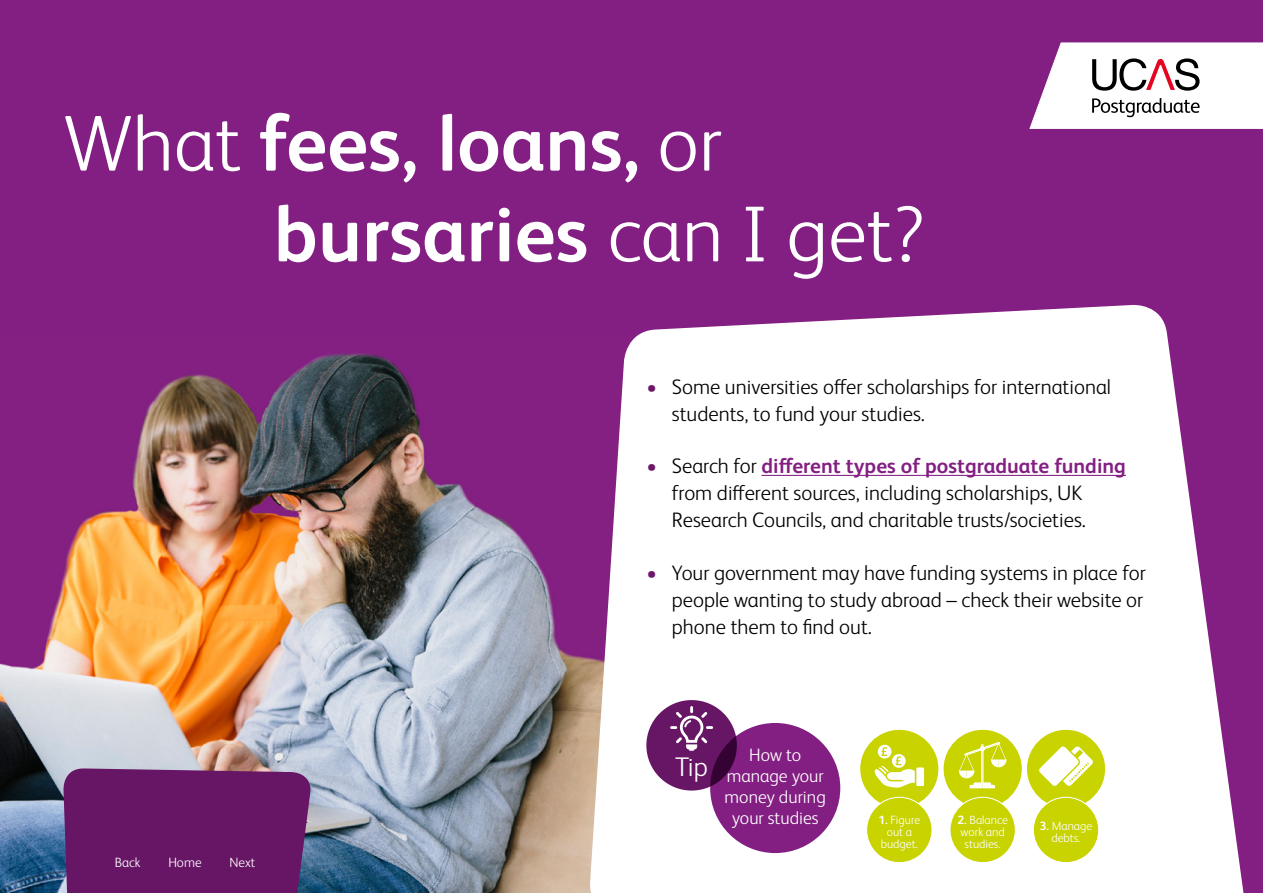
<style>
.page{position:relative;width:1263px;height:893px;background:#831f82}
.page>*{position:absolute;margin:0;border:0;box-sizing:border-box;transform-origin:0 0}
.t1{font:700 79.5px/90.8px "FS Albert Pro";color:#fff}
.t2{font:300 27px "FS Albert Pro";color:#fff}
.t3{font:300 21px/27px "FS Albert Pro";color:#000}
.t4{font:300 18px/21px "FS Albert Pro";color:#fff;text-align:center}
.t5{font:300 13.5px "FS Albert Pro";color:#fff}
.t6{font:300 12px/12px "FS Albert Pro";color:#fff;text-align:center}
.s1{font-weight:300}
.s2{color:#6c176a}
.s3{font-weight:700;color:#831f82}
.s4{font-weight:700}
</style>
<div class="page">
<svg style="left:1029px;top:43px;width:234px;height:86px;background:#e4dae2"></svg>
<img style="left:0;top:353px;width:588px;height:540px">
<div style="left:63px;top:768px;width:250px;height:125px;background:#671565"></div>
<svg style="left:588px;top:304px;width:656px;height:589px;background:#efe3ef"></svg>
<hr style="left:761px;top:475px;width:365px;height:1px;background:#831f82">
<div style="left:646px;top:700px;width:91px;height:91px;background:#671565;border-radius:50%"></div>
<svg style="left:670px;top:706px;width:43px;height:45px"></svg>
<div style="left:710px;top:723px;width:130px;height:130px;background:#831f82;border-radius:50%"></div>
<div style="left:860px;top:730px;width:78px;height:78px;background:#c8d300;border-radius:50%"></div>
<div style="left:867px;top:797px;width:65px;height:66px;background:#c8d300;border-radius:50%"></div>
<div style="left:866px;top:797px;width:66px;height:66px;border:1px solid #fff;border-radius:50%"></div>
<div style="left:944px;top:730px;width:78px;height:78px;background:#c8d300;border-radius:50%"></div>
<div style="left:1027px;top:730px;width:78px;height:78px;background:#c8d300;border-radius:50%"></div>
<svg style="left:878px;top:745px;width:13px;height:13px"></svg>
<svg style="left:874px;top:747px;width:50px;height:41px"></svg>
<svg style="left:959px;top:742px;width:47px;height:46px"></svg>
<svg style="left:1039px;top:746px;width:54px;height:40px"></svg>
<div style="left:950px;top:797px;width:65px;height:66px;background:#c8d300;border-radius:50%"></div>
<div style="left:949px;top:797px;width:67px;height:66px;border:1px solid #fff;border-radius:50%"></div>
<div style="left:1033px;top:797px;width:66px;height:66px;background:#c8d300;border-radius:50%"></div>
<div style="left:1033px;top:797px;width:66px;height:66px;border:1px solid #fff;border-radius:50%"></div>
<h1 class="t1" style="left:274px;top:94px;width:653px;text-indent:-210px"><span class="s1">What</span> fees, loans, <span class="s1">or </span>bursaries <span class="s1">can I get?</span></h1>
<p class="t3" style="left:672px;top:372px;width:441px;text-indent:-26px"><span class="s2">•</span> Some universities offer scholarships for international students, to fund your studies.</p>
<p class="t3" style="left:672px;top:451px;width:456px;text-indent:-26px"><span class="s2">•</span> Search for <span class="s3">different types of postgraduate funding </span>from different sources, including scholarships, UK<br>Research Councils, and charitable trusts/societies.</p>
<p class="t3" style="left:672px;top:558px;width:475px;text-align:justify;text-indent:-26px"><span class="s2">•</span> Your government may have funding systems in place for people wanting to study abroad – check their website or phone them to find out.</p>
<p class="t5" style="left:115px;top:853px;width:27px">Back</p>
<p class="t5" style="left:168px;top:853px;width:35px">Home</p>
<p class="t5" style="left:229px;top:853px;width:27px">Next</p>
<p class="t2" style="left:675px;top:749px;width:34px">Tip</p>
<p class="t4" style="left:725px;top:743px;width:103px">How to manage your money during your studies</p>
<p class="t6" style="left:878px;top:813px;width:43px"><span class="s4">1.</span> Figure out a budget.</p>
<p class="t6" style="left:957px;top:813px;width:52px"><span class="s4">2.</span> Balance work and studies.</p>
<p class="t6" style="left:1040px;top:819px;width:54px"><span class="s4">3.</span> Manage debts.</p>
</div>
